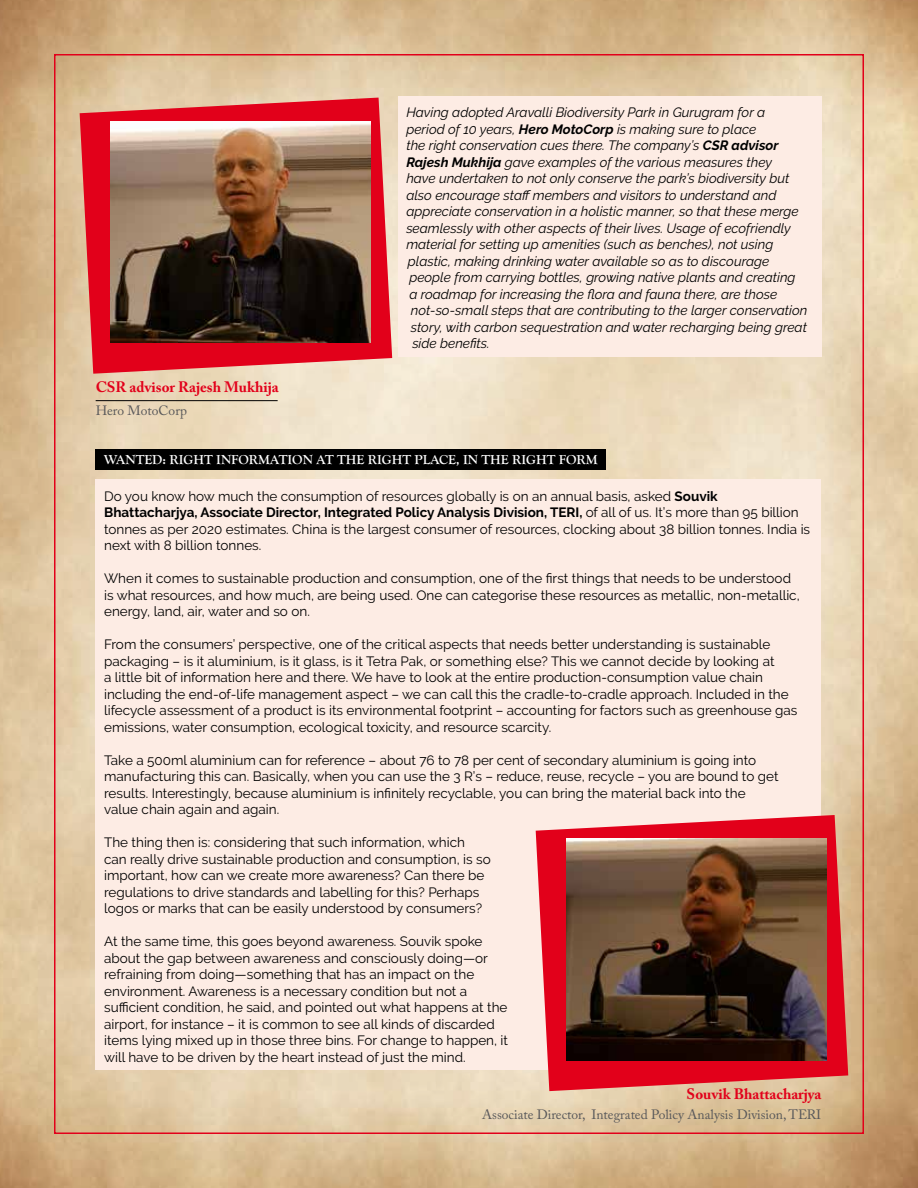
<style>
.page{position:relative;width:918px;height:1188px;background:#fff}
.page>*{position:absolute;margin:0;border:0;box-sizing:border-box;transform-origin:0 0}
.t1{font:700 15px "Adobe Caslon Pro";color:#e2001a}
.t2{font:13.5px/16.5px "Raleway";color:#000}
.t3{font:italic 13.5px "Raleway";color:#000}
.t4{font:13.5px "Adobe Caslon Pro";color:#58585a}
.t5{font:700 13.5px "Goudy Old Style T";color:#fff}
.s1{font-weight:700}
</style>
<div class="page">
<img style="left:0;top:0;width:918px;height:1188px">
<hr style="left:96px;top:400px;width:182px;height:1px;background:#000">
<svg style="left:80px;top:98px;width:312px;height:276px;background:#e23e47"></svg>
<img style="left:111px;top:121px;width:259px;height:222px">
<div style="left:96px;top:449px;width:510px;height:21px;background:#000"></div>
<div style="left:398px;top:96px;width:423px;height:261px;background:#fdece4"></div>
<div style="left:96px;top:479px;width:725px;height:591px;background:#fdece4"></div>
<svg style="left:536px;top:815px;width:312px;height:276px;background:#e13f49"></svg>
<img style="left:567px;top:839px;width:259px;height:221px">
<p class="t1" style="left:96px;top:378px;width:184px">CSR advisor Rajesh Mukhija</p>
<p class="t3" style="left:406px;top:105px;width:360px">Having adopted Aravalli Biodiversity Park in Gurugram for a</p>
<p class="t3" style="left:406px;top:121px;width:352px">period of 10 years, <span class="s1">Hero MotoCorp</span> is making sure to place</p>
<p class="t3" style="left:406px;top:138px;width:374px">the right conservation cues there. The company’s <span class="s1">CSR advisor</span></p>
<p class="t3" style="left:406px;top:154px;width:367px"><span class="s1">Rajesh Mukhija</span> gave examples of the various measures they</p>
<p class="t3" style="left:406px;top:171px;width:385px">have undertaken to not only conserve the park’s biodiversity but</p>
<p class="t3" style="left:406px;top:187px;width:372px">also encourage staff members and visitors to understand and</p>
<p class="t3" style="left:406px;top:204px;width:394px">appreciate conservation in a holistic manner, so that these merge</p>
<p class="t3" style="left:406px;top:220px;width:386px">seamlessly with other aspects of their lives. Usage of ecofriendly</p>
<p class="t3" style="left:406px;top:237px;width:369px">material for setting up amenities (such as benches), not using</p>
<p class="t3" style="left:408px;top:253px;width:363px">plastic, making drinking water available so as to discourage</p>
<p class="t3" style="left:409px;top:270px;width:388px">people from carrying bottles, growing native plants and creating</p>
<p class="t3" style="left:409px;top:286px;width:369px">a roadmap for increasing the flora and fauna there, are those</p>
<p class="t3" style="left:411px;top:303px;width:398px">not-so-small steps that are contributing to the larger conservation</p>
<p class="t3" style="left:411px;top:319px;width:398px">story, with carbon sequestration and water recharging being great</p>
<p class="t3" style="left:412px;top:336px;width:79px">side benefits.</p>
<p class="t4" style="left:96px;top:403px;width:93px">Hero MotoCorp</p>
<p class="t5" style="left:104px;top:452px;width:495px">WANTED: RIGHT INFORMATION AT THE RIGHT PLACE, IN THE RIGHT FORM</p>
<p class="t2" style="left:104px;top:488px;width:708px">Do you know how much the consumption of resources globally is on an annual basis, asked <span class="s1">Souvik Bhattacharjya, Associate Director, Integrated Policy Analysis Division, TERI,</span> of all of us. It’s more than 95 billion tonnes as per 2020 estimates. China is the largest consumer of resources, clocking about 38 billion tonnes. India is next with 8 billion tonnes.</p>
<p class="t2" style="left:104px;top:570px;width:697px">When it comes to sustainable production and consumption, one of the first things that needs to be understood is what resources, and how much, are being used. One can categorise these resources as metallic, non-metallic, energy, land, air, water and so on.</p>
<p class="t2" style="left:104px;top:636px;width:695px">From the consumers’ perspective, one of the critical aspects that needs better understanding is sustainable packaging – is it aluminium, is it glass, is it Tetra Pak, or something else? This we cannot decide by looking at<br>a little bit of information here and there. We have to look at the entire production-consumption value chain including the end-of-life management aspect – we can call this the cradle-to-cradle approach. Included in the lifecycle assessment of a product is its environmental footprint – accounting for factors such as greenhouse gas emissions, water consumption, ecological toxicity, and resource scarcity.</p>
<p class="t2" style="left:104px;top:752px;width:676px">Take a 500ml aluminium can for reference – about 76 to 78 per cent of secondary aluminium is going into manufacturing this can. Basically, when you can use the 3 R’s – reduce, reuse, recycle – you are bound to get results. Interestingly, because aluminium is infinitely recyclable, you can bring the material back into the value chain again and again.</p>
<p class="t2" style="left:104px;top:834px;width:388px">The thing then is: considering that such information, which can really drive sustainable production and consumption, is so important, how can we create more awareness? Can there be regulations to drive standards and labelling for this? Perhaps logos or marks that can be easily understood by consumers?</p>
<p class="t2" style="left:104px;top:933px;width:405px">At the same time, this goes beyond awareness. Souvik spoke about the gap between awareness and consciously doing—or refraining from doing—something that has an impact on the environment. Awareness is a necessary condition but not a sufficient condition, he said, and pointed out what happens at the airport, for instance – it is common to see all kinds of discarded items lying mixed up in those three bins. For change to happen, it will have to be driven by the heart instead of just the mind.</p>
<p class="t1" style="left:687px;top:1085px;width:136px">Souvik Bhattacharjya</p>
<p class="t4" style="left:482px;top:1106px;width:341px">Associate Director, Integrated Policy Analysis Division, TERI</p>
</div>
